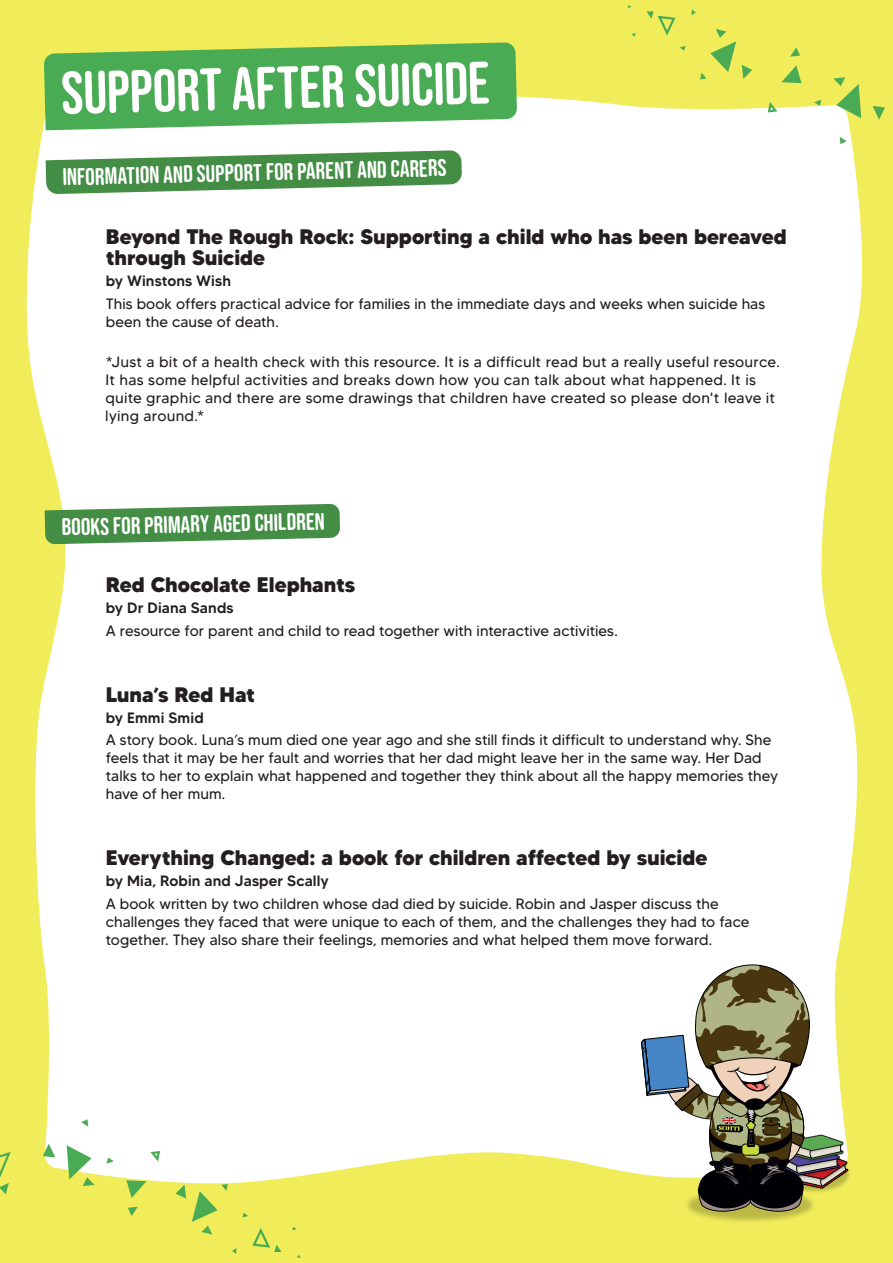
<style>
.page{position:relative;width:893px;height:1263px;background:#f0ec5a}
.page>*{position:absolute;margin:0;border:0;box-sizing:border-box;transform-origin:0 0}
.t1{font:60px "Bebas Neue Rounded";color:#fff}
.t2{font:24px "Bebas Neue Rounded";color:#fff}
.t3{font:800 21px/21px "MADETOMMY";letter-spacing:-.005em;color:#231f20}
.t4{font:15px/18px "MADETOMMY";letter-spacing:.005em;color:#231f20}
.t5{font:500 15px "MADETOMMY";letter-spacing:.005em;color:#231f20}
</style>
<div class="page">
<div style="left:27px;top:96px;width:846px;height:1088px;background:#fff"></div>
<svg style="left:840px;top:137px;width:7px;height:7px"></svg>
<svg style="left:833px;top:77px;width:28px;height:41px"></svg>
<svg style="left:873px;top:106px;width:12px;height:14px"></svg>
<svg style="left:781px;top:65px;width:20px;height:18px"></svg>
<svg style="left:790px;top:47px;width:10px;height:10px"></svg>
<svg style="left:814px;top:100px;width:7px;height:6px"></svg>
<svg style="left:700px;top:29px;width:36px;height:50px"></svg>
<svg style="left:742px;top:65px;width:10px;height:14px"></svg>
<svg style="left:766px;top:99px;width:14px;height:15px"></svg>
<svg style="left:647px;top:11px;width:29px;height:25px"></svg>
<svg style="left:691px;top:9px;width:5px;height:7px"></svg>
<svg style="left:680px;top:46px;width:6px;height:5px"></svg>
<svg style="left:627px;top:5px;width:4px;height:4px"></svg>
<svg style="left:631px;top:33px;width:5px;height:4px"></svg>
<svg style="left:44px;top:42px;width:473px;height:88px;background:#60b45e"></svg>
<svg style="left:46px;top:150px;width:416px;height:44px;background:#6ea770"></svg>
<svg style="left:45px;top:504px;width:295px;height:40px;background:#609e60"></svg>
<img style="left:849px;top:1082px;width:24px;height:102px">
<img style="left:634px;top:1136px;width:232px;height:48px">
<svg style="left:641px;top:965px;width:208px;height:257px;background:#adac90"></svg>
<svg style="left:81px;top:1119px;width:7px;height:8px"></svg>
<svg style="left:0;top:1152px;width:11px;height:42px"></svg>
<svg style="left:67px;top:1145px;width:28px;height:41px"></svg>
<svg style="left:43px;top:1144px;width:12px;height:13px"></svg>
<svg style="left:126px;top:1180px;width:21px;height:18px"></svg>
<svg style="left:128px;top:1207px;width:10px;height:9px"></svg>
<svg style="left:107px;top:1157px;width:7px;height:7px"></svg>
<svg style="left:192px;top:1184px;width:36px;height:50px"></svg>
<svg style="left:176px;top:1184px;width:10px;height:14px"></svg>
<svg style="left:148px;top:1149px;width:13px;height:15px"></svg>
<svg style="left:252px;top:1228px;width:29px;height:24px"></svg>
<svg style="left:232px;top:1248px;width:4px;height:6px"></svg>
<svg style="left:242px;top:1213px;width:6px;height:4px"></svg>
<h1 class="t1" style="left:61px;top:58px;width:430px;rotate:-1deg">Support after Suicide</h1>
<h2 class="t2" style="left:62px;top:162px;width:386px;rotate:-1deg">Information and Support for Parent and Carers</h2>
<h3 class="t3" style="left:106px;top:226px;width:682px">Beyond The Rough Rock: Supporting a child who has been bereaved through Suicide</h3>
<p class="t5" style="left:106px;top:272px;width:127px">by Winstons Wish</p>
<p class="t4" style="left:106px;top:294px;width:661px">This book offers practical advice for families in the immediate days and weeks when suicide has been the cause of death.</p>
<p class="t4" style="left:106px;top:347px;width:675px;rotate:1deg">*Just a bit of a health check with this resource. It is a difficult read but a really useful resource.<br>It has some helpful activities and breaks down how you can talk about what happened. It is quite graphic and there are some drawings that children have created so please don't leave it</p>
<p class="t4" style="left:105px;top:406px;width:100px;rotate:1deg">lying around.*</p>
<h2 class="t2" style="left:61px;top:513px;width:265px;rotate:-1deg">Books for Primary Aged Children</h2>
<h3 class="t3" style="left:106px;top:574px;width:251px">Red Chocolate Elephants</h3>
<p class="t5" style="left:106px;top:599px;width:129px">by Dr Diana Sands</p>
<p class="t4" style="left:106px;top:621px;width:513px">A resource for parent and child to read together with interactive activities.</p>
<h3 class="t3" style="left:106px;top:684px;width:151px">Luna’s Red Hat</h3>
<p class="t5" style="left:106px;top:708px;width:99px">by Emmi Smid</p>
<p class="t4" style="left:106px;top:731px;width:674px">A story book. Luna’s mum died one year ago and she still finds it difficult to understand why. She feels that it may be her fault and worries that her dad might leave her in the same way. Her Dad talks to her to explain what happened and together they think about all the happy memories they have of her mum.</p>
<h3 class="t3" style="left:106px;top:847px;width:603px">Everything Changed: a book for children affected by suicide</h3>
<p class="t5" style="left:106px;top:872px;width:224px">by Mia, Robin and Jasper Scally</p>
<p class="t4" style="left:106px;top:894px;width:645px">A book written by two children whose dad died by suicide. Robin and Jasper discuss the challenges they faced that were unique to each of them, and the challenges they had to face together. They also share their feelings, memories and what helped them move forward.</p>
</div>
